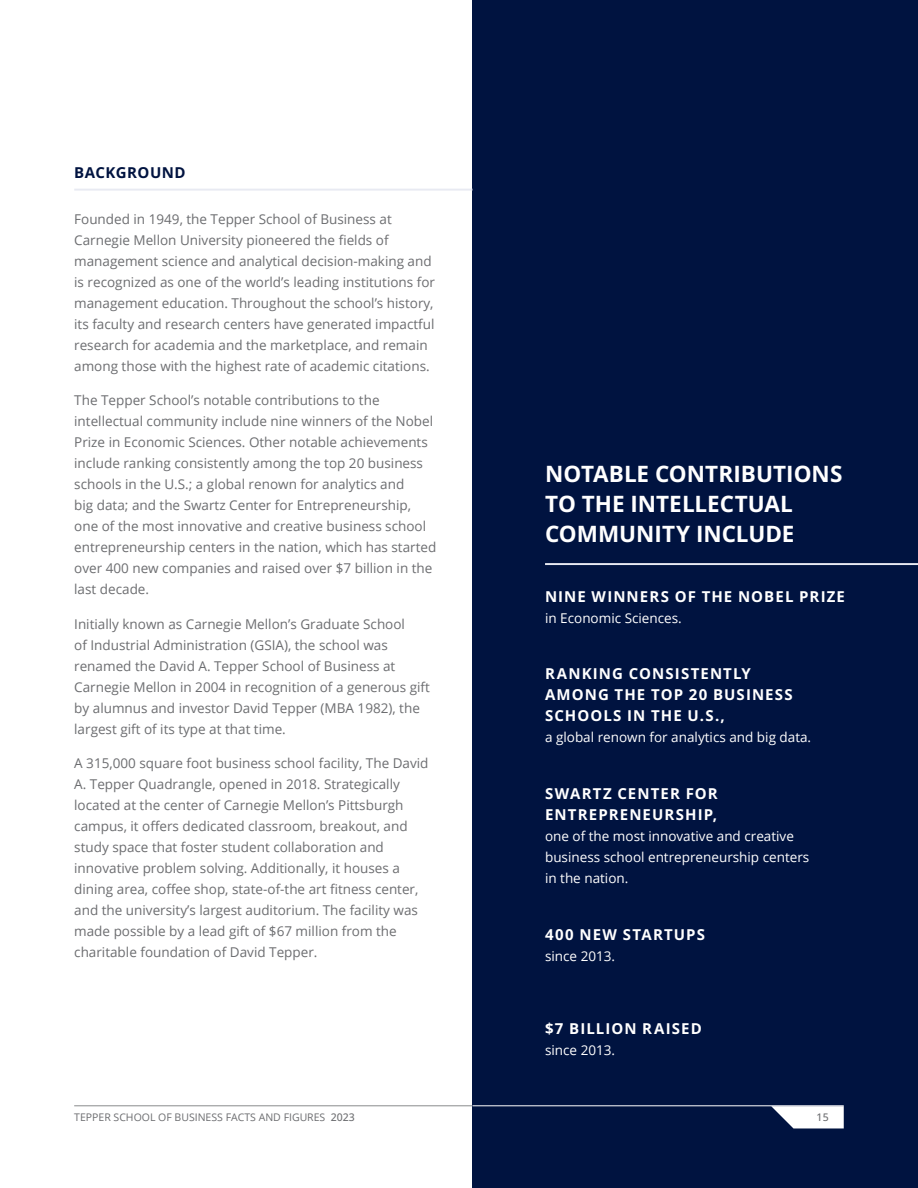
<style>
.page{position:relative;width:918px;height:1188px;background:#fff}
.page>*{position:absolute;margin:0;border:0;box-sizing:border-box;transform-origin:0 0}
.D_-_Collumn_Text_-_Intro{font:700 22.5px/30px "Open Sans";color:#fff}
.D_-_Collumn_Text_-_Intro-2{font:700 15px/21px "Open Sans";letter-spacing:.075em;color:#fff}
.News_headings{font:700 15px "Open Sans";letter-spacing:.03em;color:#001340}
.C_-_Body_Text_-_Gray{font:13.5px/21px "Open Sans";color:#6c6d70}
.D_-_Collumn_Text_-_Intro-3{font:13.5px/21px "Open Sans";color:#fff}
.t1{font:10.5px "Open Sans";color:#6c6d70}
.t2{font:500 10.5px "Open Sans";color:#6c6d70}
.s1{font-weight:500}
</style>
<div class="page">
<hr style="left:74px;top:1105px;width:399px;height:1px;background:#6c6d70">
<div style="left:472px;top:0;width:446px;height:1188px;background:#001340"></div>
<hr style="left:545px;top:563px;width:373px;height:2px;background:#e8eaf2">
<hr style="left:74px;top:189px;width:398px;height:2px;background:#e8eaf2">
<svg style="left:771px;top:1106px;width:73px;height:22px;background:#d6d9e0"></svg>
<hr style="left:472px;top:1105px;width:372px;height:1px;background:#fff">
<p class="News_headings" style="left:74px;top:163px;width:113px">BACKGROUND</p>
<p class="C_-_Body_Text_-_Gray" style="left:74px;top:208px;width:362px">Founded in 1949, the Tepper School of Business at Carnegie Mellon University pioneered the fields of management science and analytical decision-making and is recognized as one of the world’s leading institutions for management education. Throughout the school’s history, its faculty and research centers have generated impactful research for academia and the marketplace, and remain among those with the highest rate of academic citations.</p>
<p class="C_-_Body_Text_-_Gray" style="left:74px;top:389px;width:364px">The Tepper School’s notable contributions to the intellectual community include nine winners of the Nobel Prize in Economic Sciences. Other notable achievements include ranking consistently among the top 20 business schools in the U.S.; a global renown for analytics and<br>big data; and the Swartz Center for Entrepreneurship, one of the most innovative and creative business school entrepreneurship centers in the nation, which has started over 400 new companies and raised over $7 billion in the last decade.</p>
<p class="C_-_Body_Text_-_Gray" style="left:74px;top:613px;width:357px">Initially known as Carnegie Mellon’s Graduate School<br>of Industrial Administration (GSIA), the school was renamed the David A. Tepper School of Business at Carnegie Mellon in 2004 in recognition of a generous gift by alumnus and investor David Tepper (MBA 1982), the largest gift of its type at that time.</p>
<p class="C_-_Body_Text_-_Gray" style="left:74px;top:752px;width:356px">A 315,000 square foot business school facility, The David A. Tepper Quadrangle, opened in 2018. Strategically located at the center of Carnegie Mellon’s Pittsburgh campus, it offers dedicated classroom, breakout, and study space that foster student collaboration and innovative problem solving. Additionally, it houses a dining area, coffee shop, state-of-the art fitness center, and the university’s largest auditorium. The facility was made possible by a lead gift of $67 million from the charitable foundation of David Tepper.</p>
<p class="t1" style="left:74px;top:1110px;width:282px">TEPPER SCHOOL OF BUSINESS FACTS AND FIGURES <span class="s1">2023</span></p>
<p class="D_-_Collumn_Text_-_Intro" style="left:545px;top:459px;width:299px">NOTABLE CONTRIBUTIONS<br>TO THE INTELLECTUAL<br>COMMUNITY INCLUDE</p>
<p class="D_-_Collumn_Text_-_Intro-2" style="left:545px;top:585px;width:301px">NINE WINNERS OF THE NOBEL PRIZE</p>
<p class="D_-_Collumn_Text_-_Intro-3" style="left:545px;top:607px;width:138px">in Economic Sciences.</p>
<p class="D_-_Collumn_Text_-_Intro-2" style="left:545px;top:663px;width:249px">RANKING CONSISTENTLY<br>AMONG THE TOP 20 BUSINESS<br>SCHOOLS IN THE U.S.,</p>
<p class="D_-_Collumn_Text_-_Intro-3" style="left:545px;top:727px;width:268px">a global renown for analytics and big data.</p>
<p class="D_-_Collumn_Text_-_Intro-2" style="left:545px;top:783px;width:174px">SWARTZ CENTER FOR<br>ENTREPRENEURSHIP,</p>
<p class="D_-_Collumn_Text_-_Intro-3" style="left:545px;top:825px;width:266px">one of the most innovative and creative business school entrepreneurship centers in the nation.</p>
<p class="D_-_Collumn_Text_-_Intro-2" style="left:545px;top:923px;width:162px">400 NEW STARTUPS</p>
<p class="D_-_Collumn_Text_-_Intro-3" style="left:545px;top:945px;width:72px">since 2013.</p>
<p class="D_-_Collumn_Text_-_Intro-2" style="left:545px;top:1017px;width:158px">$7 BILLION RAISED</p>
<p class="D_-_Collumn_Text_-_Intro-3" style="left:545px;top:1039px;width:72px">since 2013.</p>
<p class="t2" style="left:817px;top:1110px;width:14px">15</p>
</div>
